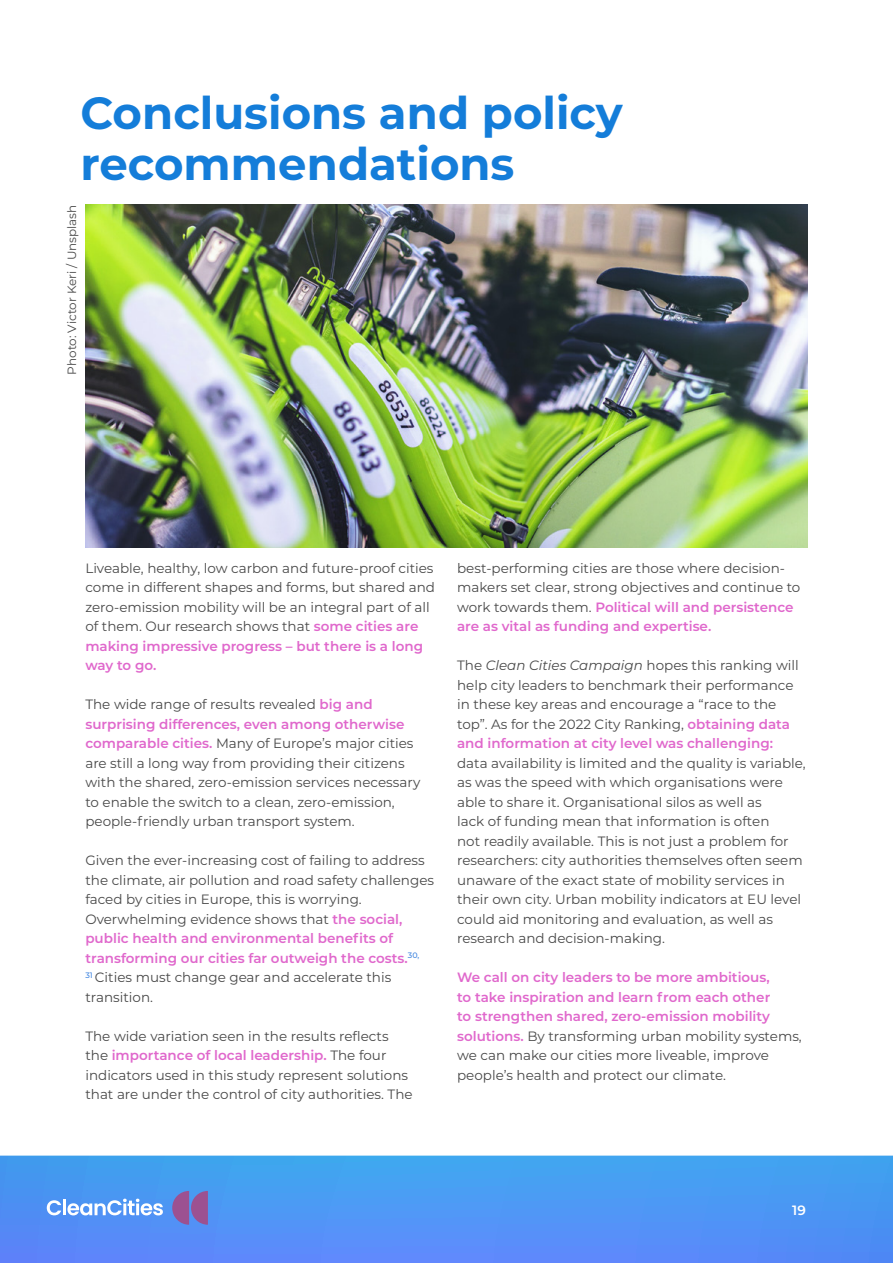
<style>
.page{position:relative;width:893px;height:1263px;background:#fff}
.page>*{position:absolute;margin:0;border:0;box-sizing:border-box;transform-origin:0 0}
.t1{font:700 45px/51px "Montserrat";color:#147dd9}
.t2{font:13.5px/19.5px "Montserrat";color:#484848}
.t3{font:600 13.5px/19.5px "Montserrat";color:#e068cc}
.t4{font:600 13.5px "Montserrat";color:#fff}
.t5{font:12px "Montserrat";color:#484848}
.s1{font-weight:600;color:#e068cc}
.s2{font-style:italic}
.s3{font-weight:400;color:#484848}
</style>
<div class="page">
<svg style="left:0;top:1155px;width:893px;height:108px;background:#4e96f4"></svg>
<svg style="left:172px;top:1191px;width:36px;height:34px"></svg>
<svg style="left:47px;top:1200px;width:14px;height:15px"></svg>
<hr style="left:63px;top:1199px;width:3px;height:16px;background:#fff">
<svg style="left:67px;top:1198px;width:96px;height:17px"></svg>
<img style="left:85px;top:205px;width:723px;height:343px">
<h1 class="t1" style="left:80px;top:85px;width:544px">Conclusions and policy recommendations</h1>
<p class="t5" style="left:64px;top:375px;width:172px;rotate:-90deg">Photo: Victor Keri / Unsplash</p>
<p class="t2" style="left:85px;top:558px;width:351px">Liveable, healthy, low carbon and future-proof cities come in different shapes and forms, but shared and zero-emission mobility will be an integral part of all of them. Our research shows that <span class="s1">some cities are making impressive progress – but there is a long way to go.</span></p>
<p class="t2" style="left:85px;top:694px;width:336px">The wide range of results revealed <span class="s1">big and surprising differences, even among otherwise comparable cities.</span> Many of Europe’s major cities are still a long way from providing their citizens with the shared, zero-emission services necessary to enable the switch to a clean, zero-emission, people-friendly urban transport system.</p>
<p class="t2" style="left:85px;top:850px;width:350px">Given the ever-increasing cost of failing to address the climate, air pollution and road safety challenges faced by cities in Europe, this is worrying.<br>Overwhelming evidence shows that <span class="s1">the social, public health and environmental benefits of transforming our cities far outweigh the costs.</span><sup>30,<br>31</sup> Cities must change gear and accelerate this transition.</p>
<p class="t2" style="left:85px;top:1026px;width:329px">The wide variation seen in the results reflects the <span class="s1">importance of local leadership.</span> The four indicators used in this study represent solutions that are under the control of city authorities. The</p>
<p class="t2" style="left:457px;top:558px;width:345px">best-performing cities are those where decision&shy;makers set clear, strong objectives and continue to work towards them. <span class="s1">Political will and persistence are as vital as funding and expertise.</span></p>
<p class="t2" style="left:457px;top:655px;width:343px">The <span class="s2">Clean Cities Campaign</span> hopes this ranking will help city leaders to benchmark their performance in these key areas and encourage a “race to the top”. As for the 2022 City Ranking, <span class="s1">obtaining data and information at city level was challenging:</span></p>
<p class="t2" style="left:457px;top:752px;width:350px">data availability is limited and the quality is variable, as was the speed with which organisations were able to share it. Organisational silos as well as<br>lack of funding mean that information is often<br>not readily available. This is not just a problem for researchers: city authorities themselves often seem unaware of the exact state of mobility services in their own city. Urban mobility indicators at EU level could aid monitoring and evaluation, as well as research and decision-making.</p>
<p class="t3" style="left:457px;top:967px;width:346px">We call on city leaders to be more ambitious,<br>to take inspiration and learn from each other<br>to strengthen shared, zero-emission mobility solutions. <span class="s3">By transforming urban mobility systems, we can make our cities more liveable, improve people’s health and protect our climate.</span></p>
<p class="t4" style="left:792px;top:1200px;width:15px">19</p>
</div>
